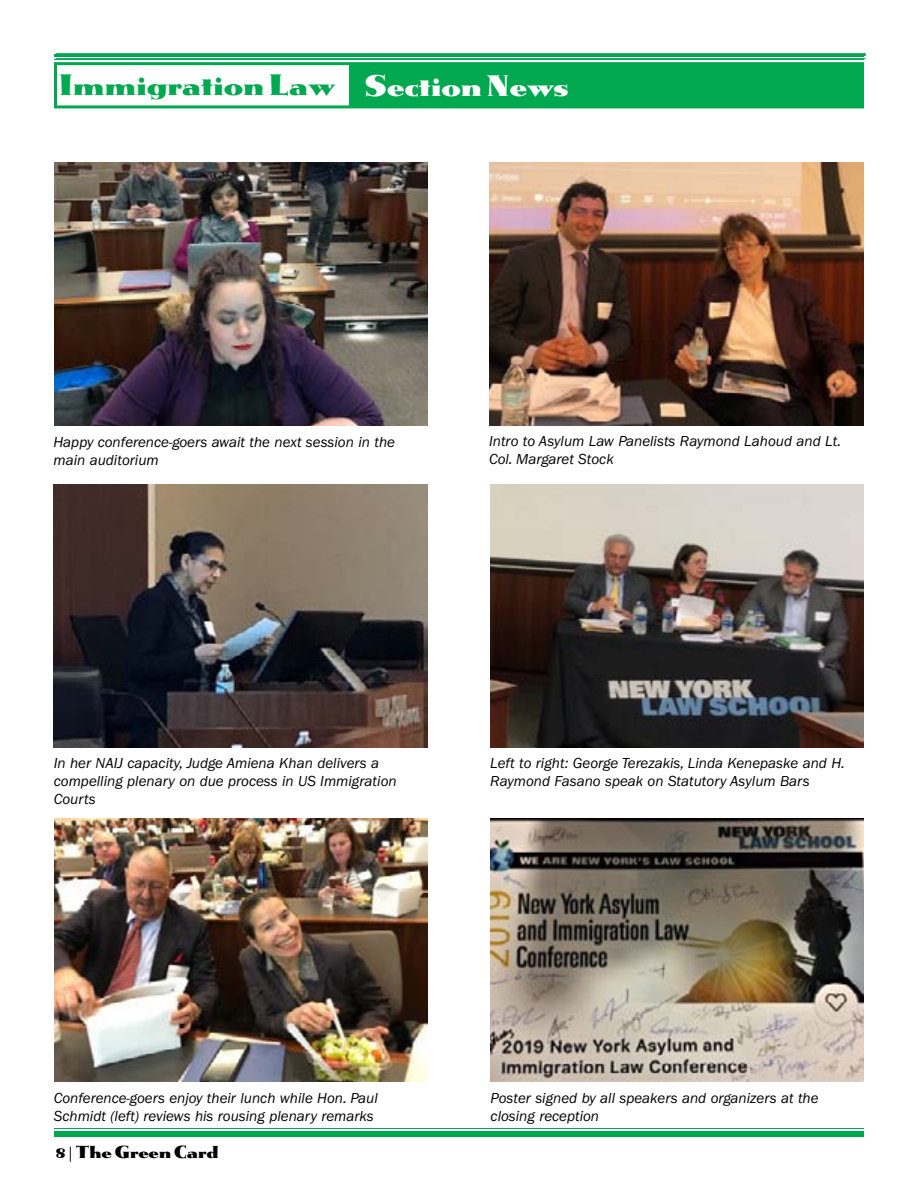
<style>
.page{position:relative;width:918px;height:1188px;background:#fff}
.page>*{position:absolute;margin:0;border:0;box-sizing:border-box;transform-origin:0 0}
.t1{font:700 25.5px "OPTI Metropolis";color:#00a94f}
.t2{font:italic 15px/18px "Franklin Gothic";color:#000}
.t3{font:700 15px "OPTI Metropolis";color:#000}
.s1{color:#fff}
.s2{font-family:"Myriad Pro";font-weight:400}
</style>
<div class="page">
<hr style="left:54px;top:1134px;width:810px;height:3px;background:#00a94f">
<hr style="left:54px;top:54px;width:810px;height:3px;background:#00a94f">
<hr style="left:54px;top:59px;width:810px;height:1px;background:#00a94f">
<hr style="left:56px;top:53px;width:810px;height:3px;background:#00a94f">
<hr style="left:56px;top:58px;width:810px;height:1px;background:#00a94f">
<hr style="left:54px;top:1128px;width:810px;height:1px;background:#00a94f">
<hr style="left:54px;top:1131px;width:810px;height:3px;background:#00a94f">
<div style="left:54px;top:62px;width:810px;height:46px;border:3px solid #00a94f"></div>
<div style="left:350px;top:64px;width:514px;height:43px;background:#00a94f"></div>
<img style="left:54px;top:162px;width:373px;height:264px">
<img style="left:54px;top:484px;width:373px;height:264px">
<img style="left:54px;top:818px;width:373px;height:264px">
<img style="left:491px;top:484px;width:372px;height:264px">
<img style="left:491px;top:818px;width:373px;height:264px">
<img style="left:490px;top:162px;width:373px;height:264px">
<h1 class="t1" style="left:58px;top:67px;width:510px">Immigration Law <span class="s1">Section News</span></h1>
<p class="t2" style="left:53px;top:433px;width:343px">Happy conference-goers await the next session in the main auditorium</p>
<p class="t2" style="left:489px;top:432px;width:354px">Intro to Asylum Law Panelists Raymond Lahoud and Lt.<br>Col. Margaret Stock</p>
<p class="t2" style="left:54px;top:754px;width:344px">In her NAIJ capacity, Judge Amiena Khan delivers a compelling plenary on due process in US Immigration<br>Courts</p>
<p class="t2" style="left:490px;top:754px;width:356px">Left to right: George Terezakis, Linda Kenepaske and H.<br>Raymond Fasano speak on Statutory Asylum Bars</p>
<p class="t2" style="left:54px;top:1089px;width:325px">Conference-goers enjoy their lunch while Hon. Paul<br>Schmidt (left) reviews his rousing plenary remarks</p>
<p class="t2" style="left:491px;top:1089px;width:330px">Poster signed by all speakers and organizers at the closing reception</p>
<p class="t3" style="left:54px;top:1142px;width:166px">8 <span class="s2">|</span> The Green Card</p>
</div>
